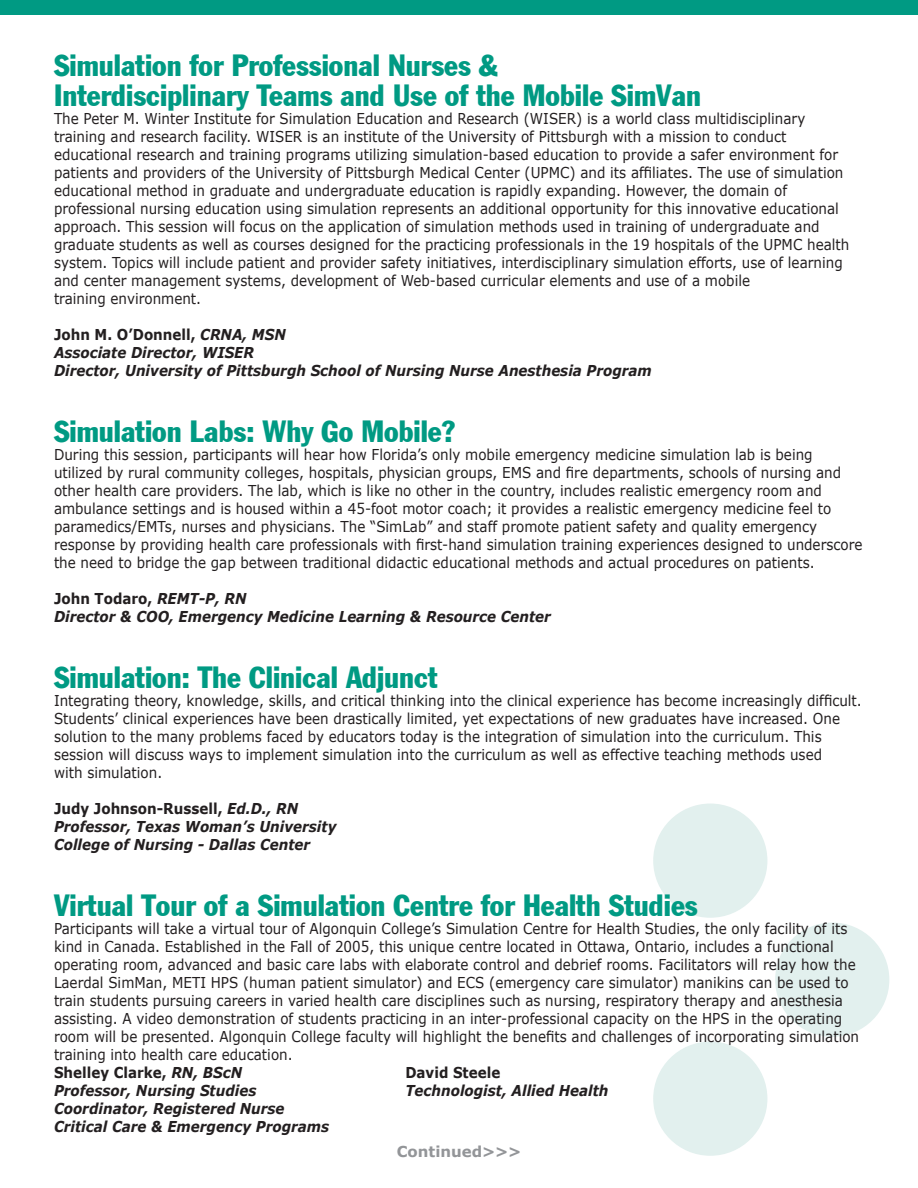
<style>
.page{position:relative;width:918px;height:1188px;background:#fff}
.page>*{position:absolute;margin:0;border:0;box-sizing:border-box;transform-origin:0 0}
.SUB4{font:30px "Franklin Gothic Condensed S Si Condensed";color:#009a83}
.t1{font:15px/18px "Verdana";color:#231f20;scale:.9 1}
.t2{font:italic 700 15px "Verdana";color:#231f20;scale:.9 1}
.t3{font:700 15px "Verdana";color:#231f20;scale:.9 1}
.t4{font:700 15px "Verdana";color:#939598}
.s1{font-style:italic}
</style>
<div class="page">
<div style="left:0;top:0;width:918px;height:14px;background:#009a83"></div>
<div style="left:653px;top:804px;width:114px;height:114px;background:#e2f0ee;border-radius:50%"></div>
<div style="left:775px;top:923px;width:114px;height:114px;background:#e2f0ee;border-radius:50%"></div>
<div style="left:653px;top:1042px;width:114px;height:114px;background:#e2f0ee;border-radius:50%"></div>
<p class="SUB4" style="left:54px;top:47px;width:445px">Simulation for Professional Nurses &amp;</p>
<p class="SUB4" style="left:54px;top:77px;width:649px">Interdisciplinary Teams and Use of the Mobile SimVan</p>
<p class="t1" style="left:54px;top:109px;width:836px">The Peter M. Winter Institute for Simulation Education and Research (WISER) is a world class multidisciplinary</p>
<p class="t1" style="left:54px;top:127px;width:885px">training and research facility. WISER is an institute of the University of Pittsburgh with a mission to conduct educational research and training programs utilizing simulation-based education to provide a safer environment for patients and providers of the University of Pittsburgh Medical Center (UPMC) and its affiliates. The use of simulation educational method in graduate and undergraduate education is rapidly expanding. However, the domain of professional nursing education using simulation represents an additional opportunity for this innovative educational approach. This session will focus on the application of simulation methods used in training of undergraduate and graduate students as well as courses designed for the practicing professionals in the 19 hospitals of the UPMC health system. Topics will include patient and provider safety initiatives, interdisciplinary simulation efforts, use of learning and center management systems, development of Web-based curricular elements and use of a mobile<br>training environment.</p>
<p class="t3" style="left:54px;top:325px;width:259px">John M. O’Donnell, <span class="s1">CRNA, MSN</span></p>
<p class="t2" style="left:54px;top:343px;width:224px">Associate Director, WISER</p>
<p class="t2" style="left:54px;top:361px;width:666px">Director, University of Pittsburgh School of Nursing Nurse Anesthesia Program</p>
<p class="SUB4" style="left:54px;top:413px;width:403px">Simulation Labs: Why Go Mobile?</p>
<p class="t1" style="left:54px;top:445px;width:900px">During this session, participants will hear how Florida’s only mobile emergency medicine simulation lab is being utilized by rural community colleges, hospitals, physician groups, EMS and fire departments, schools of nursing and other health care providers. The lab, which is like no other in the country, includes realistic emergency room and ambulance settings and is housed within a 45-foot motor coach; it provides a realistic emergency medicine feel to paramedics/EMTs, nurses and physicians. The “SimLab” and staff promote patient safety and quality emergency response by providing health care professionals with first-hand simulation training experiences designed to underscore the need to bridge the gap between traditional didactic educational methods and actual procedures on patients.</p>
<p class="t3" style="left:54px;top:589px;width:216px">John Todaro, <span class="s1">REMT-P, RN</span></p>
<p class="t2" style="left:54px;top:607px;width:554px">Director &amp; COO, Emergency Medicine Learning &amp; Resource Center</p>
<p class="SUB4" style="left:54px;top:659px;width:385px">Simulation: The Clinical Adjunct</p>
<p class="t1" style="left:54px;top:691px;width:899px">Integrating theory, knowledge, skills, and critical thinking into the clinical experience has become increasingly difficult.<br>Students’ clinical experiences have been drastically limited, yet expectations of new graduates have increased. One solution to the many problems faced by educators today is the integration of simulation into the curriculum. This session will discuss ways to implement simulation into the curriculum as well as effective teaching methods used</p>
<p class="t1" style="left:54px;top:763px;width:122px">with simulation.</p>
<p class="t3" style="left:54px;top:799px;width:273px">Judy Johnson-Russell, <span class="s1">Ed.D., RN</span></p>
<p class="t2" style="left:54px;top:817px;width:315px">Professor, Texas Woman’s University</p>
<p class="t2" style="left:54px;top:835px;width:286px">College of Nursing - Dallas Center</p>
<p class="SUB4" style="left:54px;top:887px;width:645px">Virtual Tour of a Simulation Centre for Health Studies</p>
<p class="t1" style="left:54px;top:919px;width:896px">Participants will take a virtual tour of Algonquin College’s Simulation Centre for Health Studies, the only facility of its kind in Canada. Established in the Fall of 2005, this unique centre located in Ottawa, Ontario, includes a functional operating room, advanced and basic care labs with elaborate control and debrief rooms. Facilitators will relay how the Laerdal SimMan, METI HPS (human patient simulator) and ECS (emergency care simulator) manikins can be used to train students pursuing careers in varied health care disciplines such as nursing, respiratory therapy and anesthesia assisting. A video demonstration of students practicing in an inter-professional capacity on the HPS in the operating room will be presented. Algonquin College faculty will highlight the benefits and challenges of incorporating simulation training into health care education.</p>
<p class="t3" style="left:54px;top:1063px;width:211px">Shelley Clarke, <span class="s1">RN, BScN</span></p>
<p class="t2" style="left:54px;top:1081px;width:226px">Professor, Nursing Studies</p>
<p class="t2" style="left:54px;top:1099px;width:258px">Coordinator, Registered Nurse</p>
<p class="t2" style="left:54px;top:1117px;width:307px">Critical Care &amp; Emergency Programs</p>
<p class="t3" style="left:405px;top:1063px;width:107px">David Steele</p>
<p class="t2" style="left:405px;top:1081px;width:227px">Technologist, Allied Health</p>
<p class="t4" style="left:397px;top:1142px;width:126px">Continued&gt;&gt;&gt;</p>
</div>
